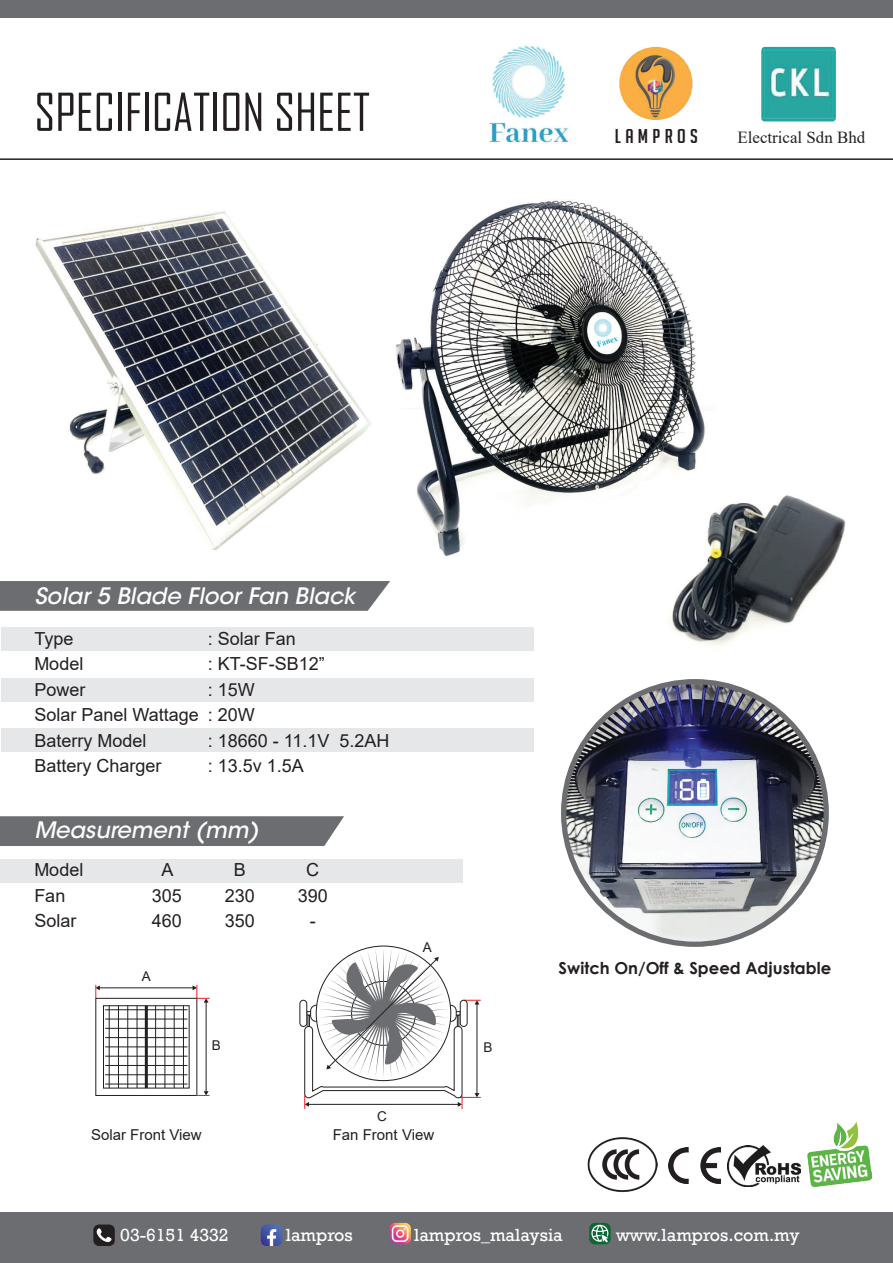
<style>
.page{position:relative;width:893px;height:1263px;background:#fff}
.page>*{position:absolute;margin:0;border:0;box-sizing:border-box;transform-origin:0 0}
.t1{font:50.1px "Agency FB";color:#231f20}
.t2{font:italic 500 22.5px "ITC Avant Garde Std";color:#fff}
.t3{font:19.5px "Big Noodle Titling";letter-spacing:.2em;color:#231f20;scale:1.1 1}
.t4{font:18px/25.5px "Arial";color:#231f20}
.t5{font:18px "Rockwell";color:#fff}
.t6{font:16.95px "Times New Roman";color:#231f20}
.t7{font:700 16.5px "Century Gothic";color:#231f20}
.t8{font:15px "Arial";color:#231f20}
.t9{font:13.5px "Arial";color:#231f20}
</style>
<div class="page">
<div style="left:0;top:859px;width:462px;height:24px;background:#e6e7e9"></div>
<div style="left:0;top:581px;width:390px;height:30px;background:#6c6d70"></div>
<div style="left:1px;top:728px;width:533px;height:24px;background:#e6e7e9"></div>
<div style="left:1px;top:627px;width:533px;height:24px;background:#e6e7e9"></div>
<div style="left:1px;top:678px;width:533px;height:24px;background:#e6e7e9"></div>
<hr style="left:0;top:158px;width:893px;height:2px;background:#231f20">
<img style="left:761px;top:47px;width:75px;height:74px">
<img style="left:619px;top:47px;width:73px;height:73px;border-radius:37px">
<div style="left:0;top:0;width:893px;height:18px;background:#6c6d70"></div>
<div style="left:0;top:816px;width:344px;height:30px;background:#6c6d70"></div>
<hr style="left:99px;top:987px;width:94px;height:1px;background:#231f20">
<hr style="left:206px;top:1002px;width:1px;height:90px;background:#231f20">
<div style="left:95px;top:998px;width:102px;height:98px;border:1px solid #231f20"></div>
<div style="left:103px;top:1005px;width:87px;height:83px;border:1px solid #231f20"></div>
<img style="left:489px;top:45px;width:80px;height:98px">
<img style="left:808px;top:1121px;width:63px;height:65px">
<img style="left:728px;top:1145px;width:72px;height:41px">
<img style="left:669px;top:1147px;width:51px;height:37px">
<img style="left:588px;top:1137px;width:70px;height:55px">
<div style="left:0;top:1213px;width:893px;height:50px;background:#6c6d70"></div>
<svg style="left:389px;top:1223px;width:22px;height:21px"></svg>
<div style="left:589px;top:1223px;width:22px;height:21px;background:#0c6638;border-radius:6px"></div>
<svg style="left:261px;top:1224px;width:21px;height:22px"></svg>
<svg style="left:93px;top:1224px;width:22px;height:22px"></svg>
<svg style="left:590px;top:1224px;width:19px;height:18px"></svg>
<img style="left:396px;top:200px;width:309px;height:356px">
<img style="left:35px;top:210px;width:336px;height:340px">
<img style="left:640px;top:482px;width:206px;height:165px">
<div style="left:561px;top:679px;width:268px;height:268px;border:10px solid #6c6d70;border-radius:50%"></div>
<img style="left:566px;top:684px;width:258px;height:258px;border-radius:129px">
<hr style="left:109px;top:1006px;width:1px;height:82px;background:#231f20">
<hr style="left:118px;top:1006px;width:1px;height:82px;background:#231f20">
<hr style="left:127px;top:1006px;width:1px;height:82px;background:#231f20">
<hr style="left:137px;top:1006px;width:1px;height:82px;background:#231f20">
<hr style="left:145px;top:1006px;width:3px;height:82px;background:#231f20">
<hr style="left:155px;top:1006px;width:1px;height:82px;background:#231f20">
<hr style="left:165px;top:1006px;width:1px;height:82px;background:#231f20">
<hr style="left:174px;top:1006px;width:1px;height:82px;background:#231f20">
<hr style="left:183px;top:1006px;width:1px;height:82px;background:#231f20">
<hr style="left:105px;top:1009px;width:82px;height:1px;background:#231f20">
<hr style="left:105px;top:1019px;width:82px;height:1px;background:#231f20">
<hr style="left:105px;top:1028px;width:82px;height:1px;background:#231f20">
<hr style="left:105px;top:1037px;width:82px;height:1px;background:#231f20">
<hr style="left:105px;top:1046px;width:82px;height:1px;background:#231f20">
<hr style="left:105px;top:1056px;width:82px;height:1px;background:#231f20">
<hr style="left:105px;top:1065px;width:82px;height:1px;background:#231f20">
<hr style="left:105px;top:1074px;width:82px;height:1px;background:#231f20">
<hr style="left:105px;top:1084px;width:82px;height:1px;background:#231f20">
<svg style="left:95px;top:985px;width:5px;height:13px"></svg>
<svg style="left:193px;top:985px;width:17px;height:17px"></svg>
<svg style="left:196px;top:1091px;width:14px;height:5px"></svg>
<div style="left:299px;top:1000px;width:8px;height:27px;border:1px solid #231f20;border-radius:3px"></div>
<svg style="left:304px;top:948px;width:177px;height:161px"></svg>
<h1 class="t1" style="left:34px;top:82px;width:337px">SPECIFICATION SHEET</h1>
<p class="t3" style="left:615px;top:125px;width:77px">LAMPROS</p>
<p class="t6" style="left:737px;top:125px;width:129px">Electrical Sdn Bhd</p>
<p class="t2" style="left:34px;top:582px;width:322px">Solar 5 Blade Floor Fan Black</p>
<p class="t4" style="left:34px;top:625px;width:166px">Type<br>Model<br>Power<br>Solar Panel Wattage<br>Baterry Model<br>Battery Charger</p>
<p class="t4" style="left:208px;top:625px;width:183px">: Solar Fan<br>: KT-SF-SB12”<br>: 15W<br>: 20W<br>: 18660 - 11.1V 5.2AH : 13.5v 1.5A</p>
<p class="t2" style="left:34px;top:815px;width:226px">Measurement (mm)</p>
<p class="t4" style="left:34px;top:857px;width:51px">Model<br>Fan<br>Solar</p>
<p class="t4" style="left:152px;top:857px;width:32px;text-align:center">A<br>305<br>460</p>
<p class="t4" style="left:225px;top:857px;width:32px;text-align:center">B<br>230<br>350</p>
<p class="t4" style="left:298px;top:857px;width:32px;text-align:center">C<br>390 -</p>
<p class="t9" style="left:142px;top:967px;width:11px">A</p>
<p class="t9" style="left:423px;top:938px;width:11px">A</p>
<p class="t9" style="left:212px;top:1036px;width:11px">B</p>
<p class="t9" style="left:483px;top:1038px;width:11px">B</p>
<p class="t9" style="left:377px;top:1107px;width:11px">C</p>
<p class="t8" style="left:91px;top:1124px;width:112px">Solar Front View</p>
<p class="t8" style="left:333px;top:1124px;width:103px">Fan Front View</p>
<p class="t7" style="left:559px;top:955px;width:274px">Switch On/Off &amp; Speed Adjustable</p>
<p class="t5" style="left:120px;top:1225px;width:110px">03-6151 4332</p>
<p class="t5" style="left:286px;top:1225px;width:68px">lampros</p>
<p class="t5" style="left:414px;top:1225px;width:150px">lampros_malaysia</p>
<p class="t5" style="left:616px;top:1225px;width:185px">www.lampros.com.my</p>
</div>
